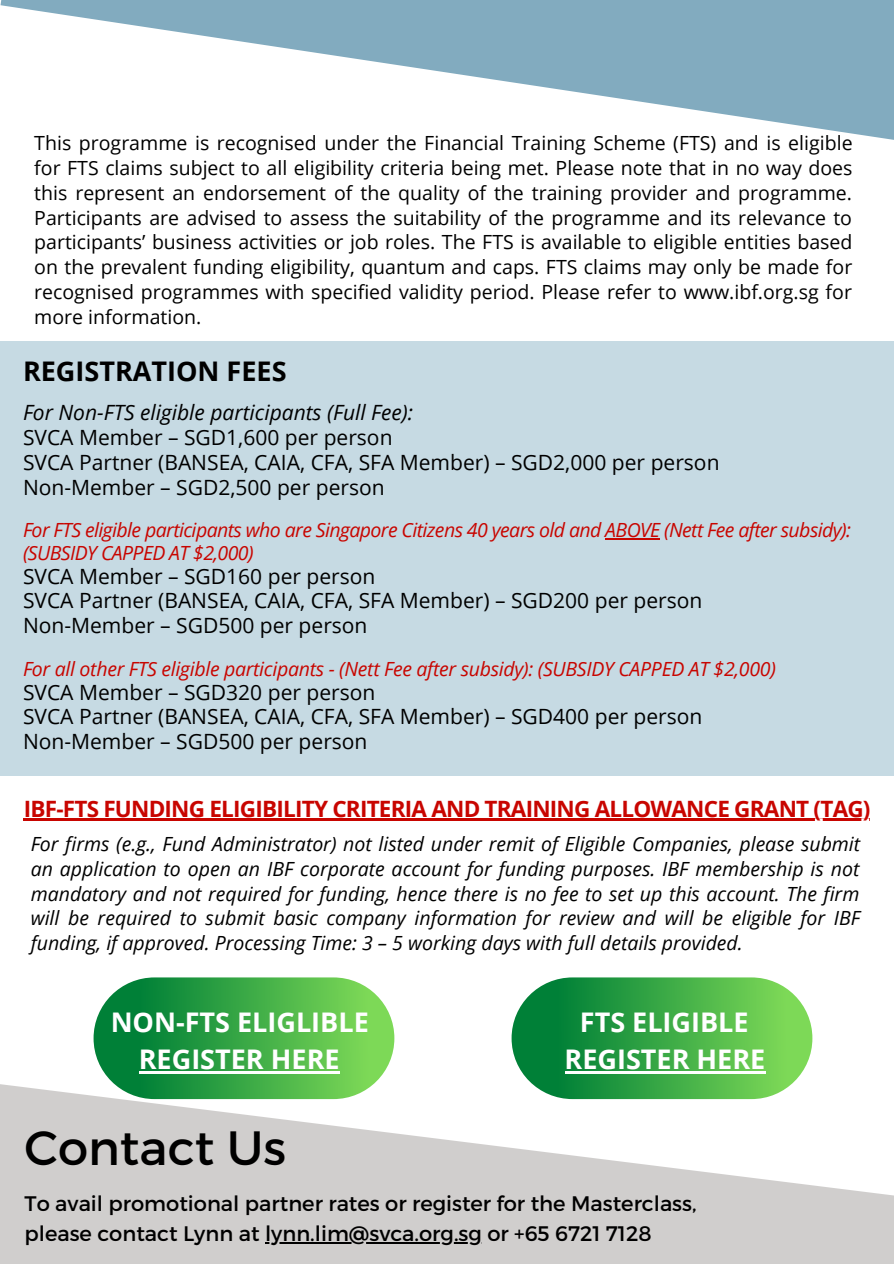
<style>
.page{position:relative;width:894px;height:1264px;background:#fff}
.page>*{position:absolute;margin:0;border:0;box-sizing:border-box;transform-origin:0 0}
.t1{font:48px "Montserrat";color:#000}
.t2{font:700 27px "Open Sans";color:#fff}
.t3{font:700 27px "Open Sans";color:#000}
.t4{font:700 22.5px "Open Sans";letter-spacing:-.035em;color:#c80500}
.t5{font:21px "Open Sans";color:#000}
.t6{font:21px "Montserrat";color:#000}
.t7{font:italic 21px "Open Sans";color:#000}
.t8{font:19.5px/24.8px "Open Sans";color:#000;text-align:justify}
.t9{font:italic 19.5px/24.8px "Open Sans";color:#000;text-align:justify}
.t10{font:italic 19.5px/22.5px "Open Sans";letter-spacing:-.03em;color:#c80500}
</style>
<div class="page">
<svg style="left:0;top:0;width:893px;height:140px;fill:#82abbf"></svg>
<svg style="left:0;top:1041px;width:893px;height:222px;fill:#d0cecd"></svg>
<hr style="left:265px;top:1242px;width:217px;height:1px;background:#000">
<div style="left:93px;top:977px;width:301px;height:122px;background:linear-gradient(to right,#007738,#86df5a);border-radius:61px"></div>
<div style="left:511px;top:977px;width:301px;height:122px;background:linear-gradient(to right,#007737,#86df5a);border-radius:61px"></div>
<hr style="left:139px;top:1071px;width:200px;height:2px;background:#fff">
<hr style="left:564px;top:1071px;width:201px;height:2px;background:#fff">
<div style="left:0;top:341px;width:893px;height:435px;background:#c6dae3"></div>
<hr style="left:24px;top:818px;width:845px;height:3px;background:#c80500">
<hr style="left:605px;top:538px;width:54px;height:1px;background:#c80500">
<p class="t8" style="left:34px;top:130px;width:819px">This programme is recognised under the Financial Training Scheme (FTS) and is eligible for FTS claims subject to all eligibility criteria being met. Please note that in no way does this represent an endorsement of the quality of the training provider and programme.<br>Participants are advised to assess the suitability of the programme and its relevance to participants’ business activities or job roles. The FTS is available to eligible entities based on the prevalent funding eligibility, quantum and caps. FTS claims may only be made for recognised programmes with specified validity period. Please refer to www.ibf.org.sg for more information.</p>
<p class="t3" style="left:23px;top:352px;width:265px">REGISTRATION FEES</p>
<p class="t7" style="left:23px;top:398px;width:391px">For Non-FTS eligible participants (Full Fee):</p>
<p class="t5" style="left:23px;top:423px;width:371px">SVCA Member – SGD1,600 per person</p>
<p class="t5" style="left:23px;top:447px;width:697px">SVCA Partner (BANSEA, CAIA, CFA, SFA Member) – SGD2,000 per person</p>
<p class="t5" style="left:23px;top:472px;width:363px">Non-Member – SGD2,500 per person</p>
<p class="t10" style="left:23px;top:518px;width:829px">For FTS eligible participants who are Singapore Citizens 40 years old and ABOVE (Nett Fee after subsidy): (SUBSIDY CAPPED AT $2,000)</p>
<p class="t5" style="left:23px;top:561px;width:354px">SVCA Member – SGD160 per person</p>
<p class="t5" style="left:23px;top:586px;width:680px">SVCA Partner (BANSEA, CAIA, CFA, SFA Member) – SGD200 per person</p>
<p class="t5" style="left:23px;top:610px;width:346px">Non-Member – SGD500 per person</p>
<p class="t10" style="left:23px;top:657px;width:754px">For all other FTS eligible participants - (Nett Fee after subsidy): (SUBSIDY CAPPED AT $2,000)</p>
<p class="t5" style="left:23px;top:677px;width:354px">SVCA Member – SGD320 per person</p>
<p class="t5" style="left:23px;top:702px;width:680px">SVCA Partner (BANSEA, CAIA, CFA, SFA Member) – SGD400 per person</p>
<p class="t5" style="left:23px;top:726px;width:346px">Non-Member – SGD500 per person</p>
<p class="t4" style="left:24px;top:792px;width:848px">IBF-FTS FUNDING ELIGIBILITY CRITERIA AND TRAINING ALLOWANCE GRANT (TAG)</p>
<p class="t9" style="left:31px;top:831px;width:830px">For firms (e.g., Fund Administrator) not listed under remit of Eligible Companies, please submit an application to open an IBF corporate account for funding purposes. IBF membership is not mandatory and not required for funding, hence there is no fee to set up this account. The firm will be required to submit basic company information for review and will be eligible for IBF funding, if approved. Processing Time: 3 – 5 working days with full details provided.</p>
<p class="t2" style="left:111px;top:1002px;width:259px">NON-FTS ELIGLIBLE</p>
<p class="t2" style="left:579px;top:1002px;width:170px">FTS ELIGIBLE</p>
<p class="t2" style="left:139px;top:1040px;width:202px">REGISTER HERE</p>
<p class="t2" style="left:564px;top:1040px;width:202px">REGISTER HERE</p>
<p class="t1" style="left:25px;top:1116px;width:263px">Contact Us</p>
<p class="t6" style="left:25px;top:1189px;width:673px">To avail promotional partner rates or register for the Masterclass,</p>
<p class="t6" style="left:25px;top:1219px;width:628px">please contact Lynn at lynn.lim@svca.org.sg or +65 6721 7128</p>
</div>
